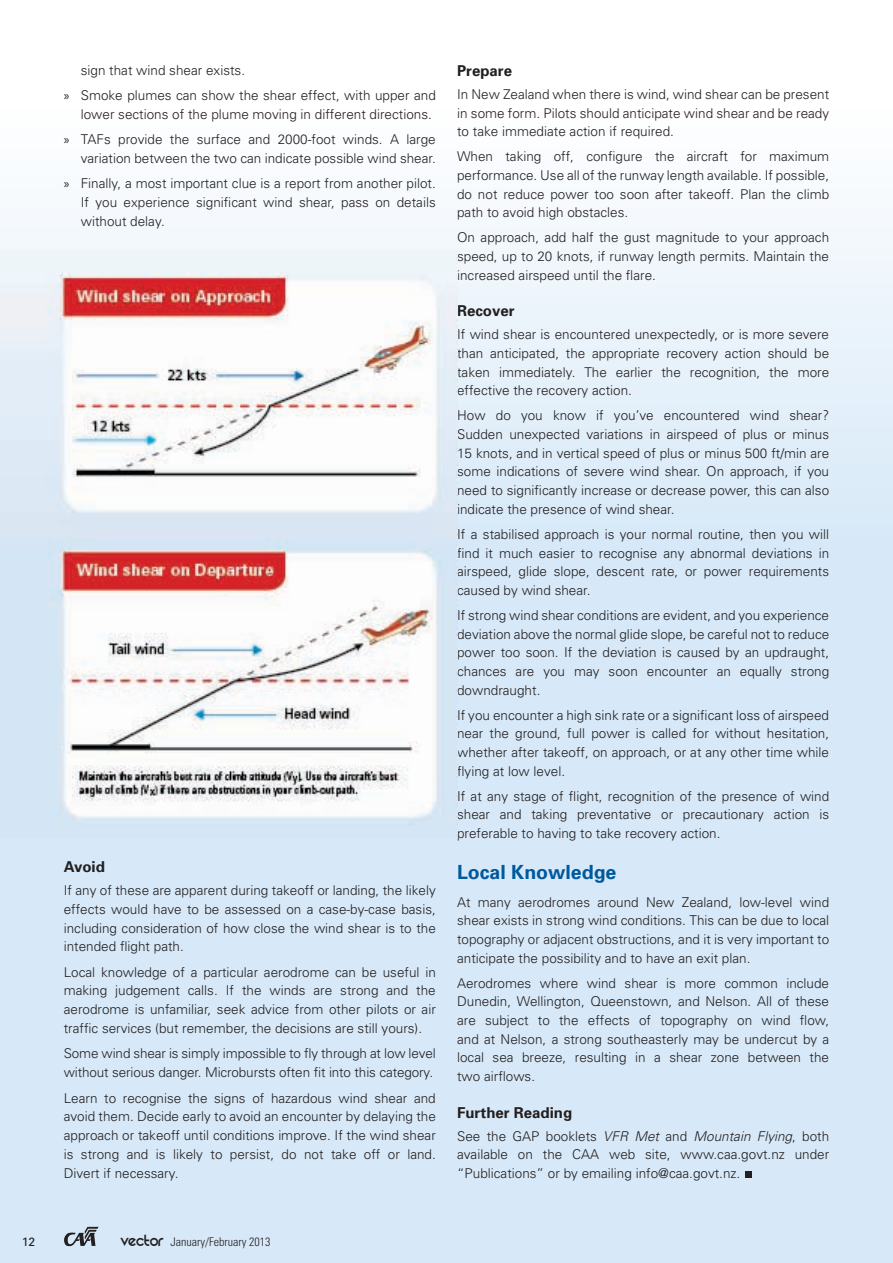
<style>
.page{position:relative;width:893px;height:1263px;background:#d7e9f8}
.page>*{position:absolute;margin:0;border:0;box-sizing:border-box;transform-origin:0 0}
.t1{font:700 19.5px "Univers";color:#00599d}
.t2{font:700 15px "Univers";color:#231f20}
.t3{font:300 13.5px/18.6px "Univers";color:#231f20;text-align:justify}
.t4{font:300 condensed 12px "Univers";color:#231f20}
.t5{font:12px "Univers";color:#231f20}
.s1{font-family:"Myriad Pro";font-weight:400}
.s2{font-style:italic}
.s3{font-family:"REZ";font-weight:400;font-stretch:normal;font-size:18px}
</style>
<div class="page">
<div style="left:0;top:0;width:893px;height:689px;background:linear-gradient(to bottom,#fff,#d0e5f7)"></div>
<div style="left:745px;top:1171px;width:7px;height:7px;background:#231f20"></div>
<img style="left:0;top:251px;width:457px;height:585px">
<svg style="left:64px;top:1227px;width:34px;height:19px"></svg>
<p class="t3" style="left:64px;top:57px;width:374px;line-height:25.2px;text-indent:17px">sign that wind shear exists.<br><span class="s1">»</span> Smoke plumes can show the shear effect, with upper and</p>
<p class="t3" style="left:64px;top:101px;width:374px;line-height:25.2px;text-align:right">lower sections of the plume moving in different directions.<br><span class="s1">»</span> TAFs provide the surface and 2000-foot winds. A large</p>
<p class="t3" style="left:64px;top:145px;width:374px;line-height:25.2px;text-align:right">variation between the two can indicate possible wind shear.<br><span class="s1">»</span> Finally, a most important clue is a report from another pilot.</p>
<p class="t3" style="left:81px;top:192px;width:356px">If you experience significant wind shear, pass on details without delay.</p>
<p class="t2" style="left:64px;top:857px;width:43px">Avoid</p>
<p class="t3" style="left:64px;top:880px;width:374px">If any of these are apparent during takeoff or landing, the likely effects would have to be assessed on a case-by-case basis, including consideration of how close the wind shear is to the intended flight path.</p>
<p class="t3" style="left:64px;top:962px;width:374px">Local knowledge of a particular aerodrome can be useful in making judgement calls. If the winds are strong and the aerodrome is unfamiliar, seek advice from other pilots or air traffic services (but remember, the decisions are still yours).</p>
<p class="t3" style="left:64px;top:1044px;width:374px">Some wind shear is simply impossible to fly through at low level without serious danger. Microbursts often fit into this category.</p>
<p class="t3" style="left:64px;top:1088px;width:374px">Learn to recognise the signs of hazardous wind shear and avoid them. Decide early to avoid an encounter by delaying the approach or takeoff until conditions improve. If the wind shear is strong and is likely to persist, do not take off or land.<br>Divert if necessary.</p>
<p class="t2" style="left:457px;top:61px;width:57px">Prepare</p>
<p class="t3" style="left:457px;top:85px;width:374px">In New Zealand when there is wind, wind shear can be present in some form. Pilots should anticipate wind shear and be ready to take immediate action if required.</p>
<p class="t3" style="left:457px;top:147px;width:374px">When taking off, configure the aircraft for maximum performance. Use all of the runway length available. If possible, do not reduce power too soon after takeoff. Plan the climb path to avoid high obstacles.</p>
<p class="t3" style="left:457px;top:228px;width:374px">On approach, add half the gust magnitude to your approach speed, up to 20 knots, if runway length permits. Maintain the increased airspeed until the flare.</p>
<p class="t2" style="left:457px;top:301px;width:59px">Recover</p>
<p class="t3" style="left:457px;top:325px;width:374px">If wind shear is encountered unexpectedly, or is more severe than anticipated, the appropriate recovery action should be taken immediately. The earlier the recognition, the more effective the recovery action.</p>
<p class="t3" style="left:457px;top:406px;width:374px">How do you know if you’ve encountered wind shear?<br>Sudden unexpected variations in airspeed of plus or minus 15 knots, and in vertical speed of plus or minus 500 ft/min are some indications of severe wind shear. On approach, if you need to significantly increase or decrease power, this can also indicate the presence of wind shear.</p>
<p class="t3" style="left:457px;top:524px;width:374px">If a stabilised approach is your normal routine, then you will find it much easier to recognise any abnormal deviations in airspeed, glide slope, descent rate, or power requirements caused by wind shear.</p>
<p class="t3" style="left:457px;top:605px;width:374px">If strong wind shear conditions are evident, and you experience deviation above the normal glide slope, be careful not to reduce power too soon. If the deviation is caused by an updraught, chances are you may soon encounter an equally strong downdraught.</p>
<p class="t3" style="left:457px;top:705px;width:374px">If you encounter a high sink rate or a significant loss of airspeed near the ground, full power is called for without hesitation, whether after takeoff, on approach, or at any other time while flying at low level.</p>
<p class="t3" style="left:457px;top:786px;width:374px">If at any stage of flight, recognition of the presence of wind shear and taking preventative or precautionary action is preferable to having to take recovery action.</p>
<h1 class="t1" style="left:457px;top:860px;width:161px">Local Knowledge</h1>
<p class="t3" style="left:457px;top:892px;width:374px">At many aerodromes around New Zealand, low-level wind shear exists in strong wind conditions. This can be due to local topography or adjacent obstructions, and it is very important to anticipate the possibility and to have an exit plan.</p>
<p class="t3" style="left:457px;top:973px;width:374px">Aerodromes where wind shear is more common include Dunedin, Wellington, Queenstown, and Nelson. All of these are subject to the effects of topography on wind flow, and at Nelson, a strong southeasterly may be undercut by a local sea breeze, resulting in a shear zone between the two airflows.</p>
<p class="t2" style="left:457px;top:1103px;width:117px">Further Reading</p>
<p class="t3" style="left:457px;top:1126px;width:374px">See the GAP booklets <span class="s2">VFR Met</span> and <span class="s2">Mountain Flying</span>, both available on the CAA web site, www.caa.govt.nz under “Publications” or by emailing info@caa.govt.nz.</p>
<p class="t5" style="left:22px;top:1234px;width:15px">12</p>
<p class="t4" style="left:121px;top:1234px;width:151px"><span class="s3">vector</span> January/February 2013</p>
</div>
